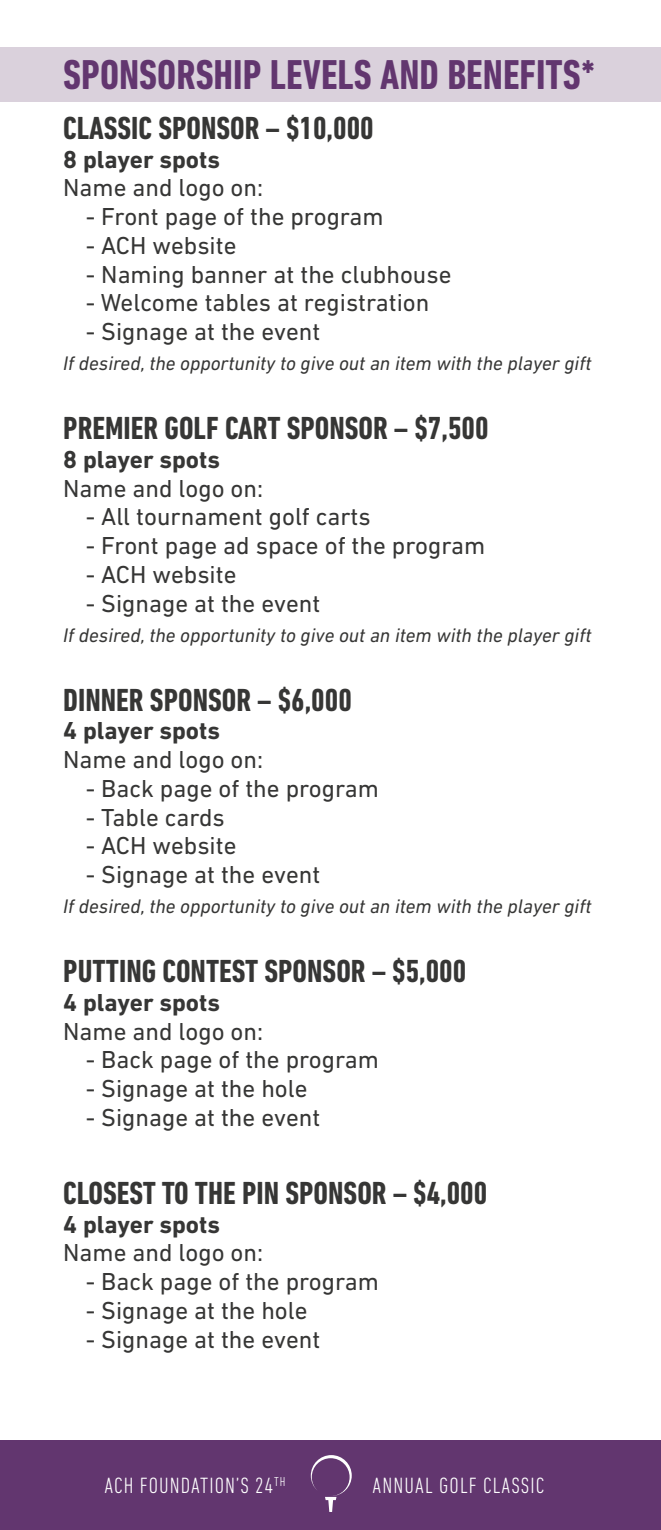
<style>
.page{position:relative;width:661px;height:1530px;background:#fff}
.page>*{position:absolute;margin:0;border:0;box-sizing:border-box;transform-origin:0 0}
.t1{font:700 condensed 42.5px "DIN Next LT Pro";color:#62366f}
.t2{font:700 condensed 32.5px "DIN Next LT Pro";color:#363635}
.t3{font:25px "DIN Next LT Pro";color:#363635}
.t4{font:700 25px "DIN Next LT Pro";color:#363635}
.t5{font:300 condensed 22.5px "DIN Next LT Pro";letter-spacing:.05em;color:#fff}
.t6{font:italic 20px "DIN Next LT Pro";color:#363635}
.t7{font:300 condensed 13px "DIN Next LT Pro";color:#fff}
</style>
<div class="page">
<div style="left:0;top:1440px;width:661px;height:90px;background:#62366f"></div>
<svg style="left:311px;top:1455px;width:41px;height:57px"></svg>
<div style="left:0;top:47px;width:661px;height:54px;background:#dad1dc"></div>
<h1 class="t1" style="left:63px;top:50px;width:533px">SPONSORSHIP LEVELS AND BENEFITS*</h1>
<h2 class="t2" style="left:63px;top:109px;width:312px">CLASSIC SPONSOR – $10,000</h2>
<p class="t4" style="left:63px;top:145px;width:158px">8 player spots</p>
<p class="t3" style="left:63px;top:173px;width:201px">Name and logo on:</p>
<p class="t3" style="left:86px;top:202px;width:299px">- Front page of the program</p>
<p class="t3" style="left:86px;top:231px;width:152px">- ACH website</p>
<p class="t3" style="left:86px;top:260px;width:367px">- Naming banner at the clubhouse</p>
<p class="t3" style="left:86px;top:288px;width:345px">- Welcome tables at registration</p>
<p class="t3" style="left:86px;top:317px;width:236px">- Signage at the event</p>
<p class="t6" style="left:63px;top:352px;width:529px">If desired, the opportunity to give out an item with the player gift</p>
<h2 class="t2" style="left:63px;top:410px;width:427px">PREMIER GOLF CART SPONSOR – $7,500</h2>
<p class="t4" style="left:63px;top:445px;width:158px">8 player spots</p>
<p class="t3" style="left:63px;top:474px;width:201px">Name and logo on:</p>
<p class="t3" style="left:86px;top:503px;width:286px">- All tournament golf carts</p>
<p class="t3" style="left:86px;top:531px;width:401px">- Front page ad space of the program</p>
<p class="t3" style="left:86px;top:560px;width:152px">- ACH website</p>
<p class="t3" style="left:86px;top:589px;width:236px">- Signage at the event</p>
<p class="t6" style="left:63px;top:623px;width:529px">If desired, the opportunity to give out an item with the player gift</p>
<h2 class="t2" style="left:63px;top:681px;width:290px">DINNER SPONSOR – $6,000</h2>
<p class="t4" style="left:63px;top:716px;width:158px">4 player spots</p>
<p class="t3" style="left:63px;top:745px;width:201px">Name and logo on:</p>
<p class="t3" style="left:86px;top:774px;width:294px">- Back page of the program</p>
<p class="t3" style="left:86px;top:803px;width:140px">- Table cards</p>
<p class="t3" style="left:86px;top:831px;width:152px">- ACH website</p>
<p class="t3" style="left:86px;top:860px;width:236px">- Signage at the event</p>
<p class="t6" style="left:63px;top:895px;width:529px">If desired, the opportunity to give out an item with the player gift</p>
<h2 class="t2" style="left:63px;top:953px;width:404px">PUTTING CONTEST SPONSOR – $5,000</h2>
<p class="t4" style="left:63px;top:988px;width:158px">4 player spots</p>
<p class="t3" style="left:63px;top:1017px;width:201px">Name and logo on:</p>
<p class="t3" style="left:86px;top:1045px;width:294px">- Back page of the program</p>
<p class="t3" style="left:86px;top:1074px;width:223px">- Signage at the hole</p>
<p class="t3" style="left:86px;top:1103px;width:236px">- Signage at the event</p>
<h2 class="t2" style="left:63px;top:1174px;width:425px">CLOSEST TO THE PIN SPONSOR – $4,000</h2>
<p class="t4" style="left:63px;top:1210px;width:158px">4 player spots</p>
<p class="t3" style="left:63px;top:1238px;width:201px">Name and logo on:</p>
<p class="t3" style="left:86px;top:1267px;width:294px">- Back page of the program</p>
<p class="t3" style="left:86px;top:1296px;width:223px">- Signage at the hole</p>
<p class="t3" style="left:86px;top:1325px;width:236px">- Signage at the event</p>
<p class="t7" style="left:274px;top:1474px;width:13px">TH</p>
<p class="t5" style="left:104px;top:1473px;width:170px">ACH FOUNDATION’S 24</p>
<p class="t5" style="left:372px;top:1473px;width:173px">ANNUAL GOLF CLASSIC</p>
</div>
